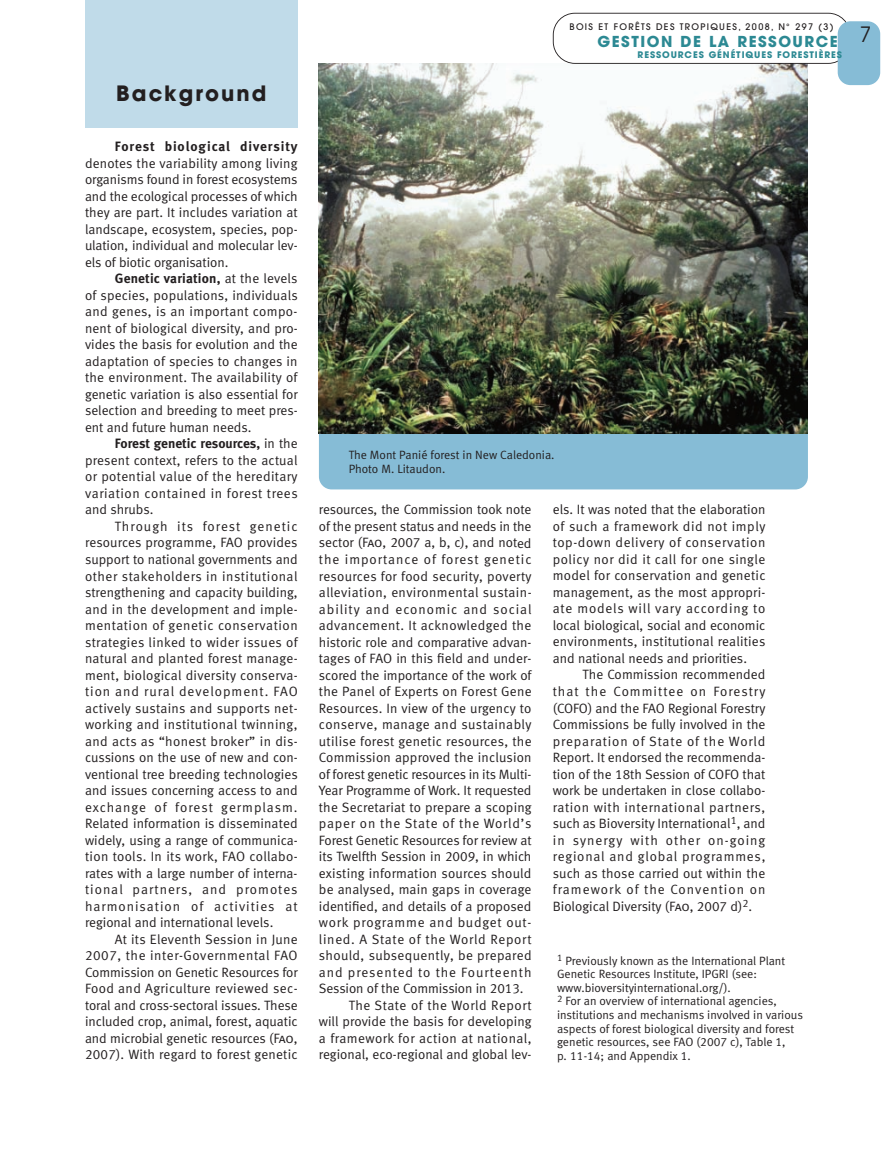
<style>
.page{position:relative;width:893px;height:1149px;background:#fff}
.page>*{position:absolute;margin:0;border:0;box-sizing:border-box;transform-origin:0 0}
.t1{font:700 21px "Avant Garde";letter-spacing:.1em;color:#231f20}
.t2{font:700 15px "Avant Garde";letter-spacing:.1em;color:#2c8993}
.t3{font:13.5px/16.5px "Meta Normal LF";letter-spacing:.01em;color:#231f20;text-align:justify}
.t4{font:13.5px "Meta Normal LF";letter-spacing:.03em;color:#231f20}
.t5{font:13.5px "Meta Normal LF";letter-spacing:.07em;color:#231f20}
.t6{font:13.5px "Meta Normal LF";letter-spacing:.035em;color:#231f20}
.t7{font:13.5px "Meta Bold LF";letter-spacing:.015em;color:#231f20}
.t8{font:13.5px "Meta Bold LF";letter-spacing:-.005em;color:#231f20}
.t9{font:13.5px "Meta Normal LF";letter-spacing:.05em;color:#231f20}
.t10{font:13.5px "Meta Normal LF";letter-spacing:.06em;color:#231f20}
.t11{font:13.5px "Meta Normal LF";letter-spacing:.055em;color:#231f20}
.t12{font:13.5px "Meta Bold LF";letter-spacing:.07em;color:#231f20}
.t13{font:13.5px "Meta Normal LF";letter-spacing:.04em;color:#231f20}
.t14{font:12px/13.5px "Meta Normal LF";color:#231f20}
.t15{font:500 9px "Avant Garde";letter-spacing:.15em;color:#231f20}
.t16{font:700 9px "Avant Garde";letter-spacing:.1em;color:#2c8993}
.s1{font-family:"Meta Normal LF"}
.s2{font-family:"Meta Normal LF Caps"}
</style>
<div class="page">
<div style="left:85px;top:0;width:213px;height:128px;background:#c0dbe9"></div>
<div style="left:319px;top:66px;width:489px;height:423px;background:#86bcd6;border-radius:13px"></div>
<img style="left:319px;top:64px;width:489px;height:369px">
<svg style="left:553px;top:13px;width:294px;height:51px"></svg>
<div style="left:838px;top:21px;width:42px;height:64px;background:#86bcd6;border-radius:13px"></div>
<h1 class="t1" style="left:116px;top:85px;width:152px">Background</h1>
<p class="t12" style="left:115px;top:142px;width:184px">Forest biological diversity</p>
<p class="t3" style="left:85px;top:156px;width:214px">denotes the variability among living organisms found in forest ecosystems and the ecological processes of which they are part. It includes variation at landscape, ecosystem, species, pop&shy;ulation, individual and molecular lev&shy;els of biotic organisation.</p>
<p class="t7" style="left:115px;top:274px;width:184px">Genetic variation, <span class="s1">at the levels</span></p>
<p class="t3" style="left:85px;top:288px;width:214px">of species, populations, individuals and genes, is an important compo&shy;nent of biological diversity, and pro&shy;vides the basis for evolution and the adaptation of species to changes in the environment. The availability of genetic variation is also essential for selection and breeding to meet pres&shy;ent and future human needs.</p>
<p class="t8" style="left:115px;top:439px;width:184px">Forest genetic resources, <span class="s1">in the</span></p>
<p class="t3" style="left:85px;top:453px;width:214px">present context, refers to the actual or potential value of the hereditary variation contained in forest trees and shrubs.</p>
<p class="t3" style="left:85px;top:519px;width:214px;text-indent:30px">Through its forest genetic resources programme, FAO provides support to national governments and other stakeholders in institutional strengthening and capacity building, and in the development and imple&shy;mentation of genetic conservation strategies linked to wider issues of natural and planted forest manage&shy;ment, biological diversity conserva&shy;tion and rural development. FAO actively sustains and supports net&shy;working and institutional twinning, and acts as “honest broker” in dis&shy;cussions on the use of new and con&shy;ventional tree breeding technologies and issues concerning access to and exchange of forest germplasm.<br>Related information is disseminated widely, using a range of communica&shy;tion tools. In its work, FAO collabo&shy;rates with a large number of interna&shy;tional partners, and promotes harmonisation of activities at regional and international levels.</p>
<p class="t3" style="left:85px;top:931px;width:214px;text-indent:30px">At its Eleventh Session in June 2007, the inter-Governmental FAO Commission on Genetic Resources for Food and Agriculture reviewed sec&shy;toral and cross-sectoral issues. These included crop, animal, forest, aquatic and microbial genetic resources (<span class="s2">Fao</span>, 2007). With regard to forest genetic</p>
<p class="t15" style="left:569px;top:23px;width:266px">BOIS ET FORÊTS DES TROPIQUES, 2008, N° 297 (3)</p>
<p class="t2" style="left:598px;top:36px;width:275px">GESTION DE LA RESSOURCE <sup>7</sup></p>
<p class="t16" style="left:638px;top:51px;width:206px">RESSOURCES GÉNÉTIQUES FORESTIÈRES</p>
<p class="t14" style="left:349px;top:449px;width:207px">The Mont Panié forest in New Caledonia.<br>Photo M. Litaudon.</p>
<p class="t3" style="left:319px;top:502px;width:214px">resources, the Commission took note</p>
<p class="t3" style="left:319px;top:519px;width:214px">of the present status and needs in the</p>
<p class="t3" style="left:319px;top:535px;width:214px">sector (<span class="s2">Fao</span>, 2007 a, b, c), and noted</p>
<p class="t5" style="left:319px;top:554px;width:214px">the importance of forest genetic</p>
<p class="t3" style="left:319px;top:568px;width:214px">resources for food security, poverty</p>
<p class="t4" style="left:319px;top:587px;width:214px">alleviation, environmental sustain-</p>
<p class="t5" style="left:319px;top:604px;width:214px">ability and economic and social</p>
<p class="t4" style="left:319px;top:620px;width:214px">advancement. It acknowledged the</p>
<p class="t3" style="left:319px;top:634px;width:214px">historic role and comparative advan-</p>
<p class="t3" style="left:319px;top:651px;width:214px">tages of FAO in this field and under-</p>
<p class="t3" style="left:319px;top:667px;width:214px">scored the importance of the work of</p>
<p class="t3" style="left:319px;top:684px;width:214px">the Panel of Experts on Forest Gene</p>
<p class="t3" style="left:319px;top:700px;width:214px">Resources. In view of the urgency to</p>
<p class="t4" style="left:319px;top:719px;width:214px">conserve, manage and sustainably</p>
<p class="t3" style="left:319px;top:733px;width:214px">utilise forest genetic resources, the</p>
<p class="t3" style="left:319px;top:750px;width:214px">Commission approved the inclusion</p>
<p class="t3" style="left:319px;top:766px;width:214px">of forest genetic resources in its Multi-</p>
<p class="t3" style="left:319px;top:783px;width:214px">Year Programme of Work. It requested</p>
<p class="t3" style="left:319px;top:799px;width:214px">the Secretariat to prepare a scoping</p>
<p class="t10" style="left:319px;top:818px;width:214px">paper on the State of the World’s</p>
<p class="t3" style="left:319px;top:832px;width:214px">Forest Genetic Resources for review at</p>
<p class="t3" style="left:319px;top:849px;width:214px">its Twelfth Session in 2009, in which</p>
<p class="t3" style="left:319px;top:865px;width:214px">existing information sources should</p>
<p class="t3" style="left:319px;top:882px;width:214px">be analysed, main gaps in coverage</p>
<p class="t3" style="left:319px;top:898px;width:214px">identified, and details of a proposed</p>
<p class="t11" style="left:319px;top:917px;width:214px">work programme and budget out-</p>
<p class="t9" style="left:319px;top:934px;width:214px">lined. A State of the World Report</p>
<p class="t3" style="left:319px;top:948px;width:214px">should, subsequently, be prepared</p>
<p class="t5" style="left:319px;top:967px;width:214px">and presented to the Fourteenth</p>
<p class="t3" style="left:319px;top:981px;width:206px">Session of the Commission in 2013.</p>
<p class="t13" style="left:349px;top:1000px;width:184px">The State of the World Report</p>
<p class="t3" style="left:319px;top:1014px;width:214px">will provide the basis for developing</p>
<p class="t6" style="left:319px;top:1033px;width:214px">a framework for action at national,</p>
<p class="t3" style="left:319px;top:1047px;width:214px">regional, eco-regional and global lev-</p>
<p class="t3" style="left:553px;top:502px;width:214px">els. It was noted that the elaboration of such a framework did not imply top-down delivery of conservation policy nor did it call for one single model for conservation and genetic management, as the most appropri&shy;ate models will vary according to local biological, social and economic environments, institutional realities and national needs and priorities.</p>
<p class="t3" style="left:553px;top:667px;width:214px;text-indent:30px">The Commission recommended that the Committee on Forestry (COFO) and the FAO Regional Forestry Commissions be fully involved in the preparation of State of the World Report. It endorsed the recommenda&shy;tion of the 18th Session of COFO that work be undertaken in close collabo&shy;ration with international partners, such as Bioversity International<sup>1</sup>, and in synergy with other on-going regional and global programmes, such as those carried out within the framework of the Convention on Biological Diversity (<span class="s2">Fao,</span> 2007 d)<sup>2</sup>.</p>
<p class="t14" style="left:557px;top:954px;width:247px"><sup>1</sup> Previously known as the International Plant Genetic Resources Institute, IPGRI (see: www.bioversityinternational.org/).<br><sup>2</sup> For an overview of international agencies, institutions and mechanisms involved in various aspects of forest biological diversity and forest genetic resources, see FAO (2007 c), Table 1,<br>p. 11-14; and Appendix 1.</p>
</div>
